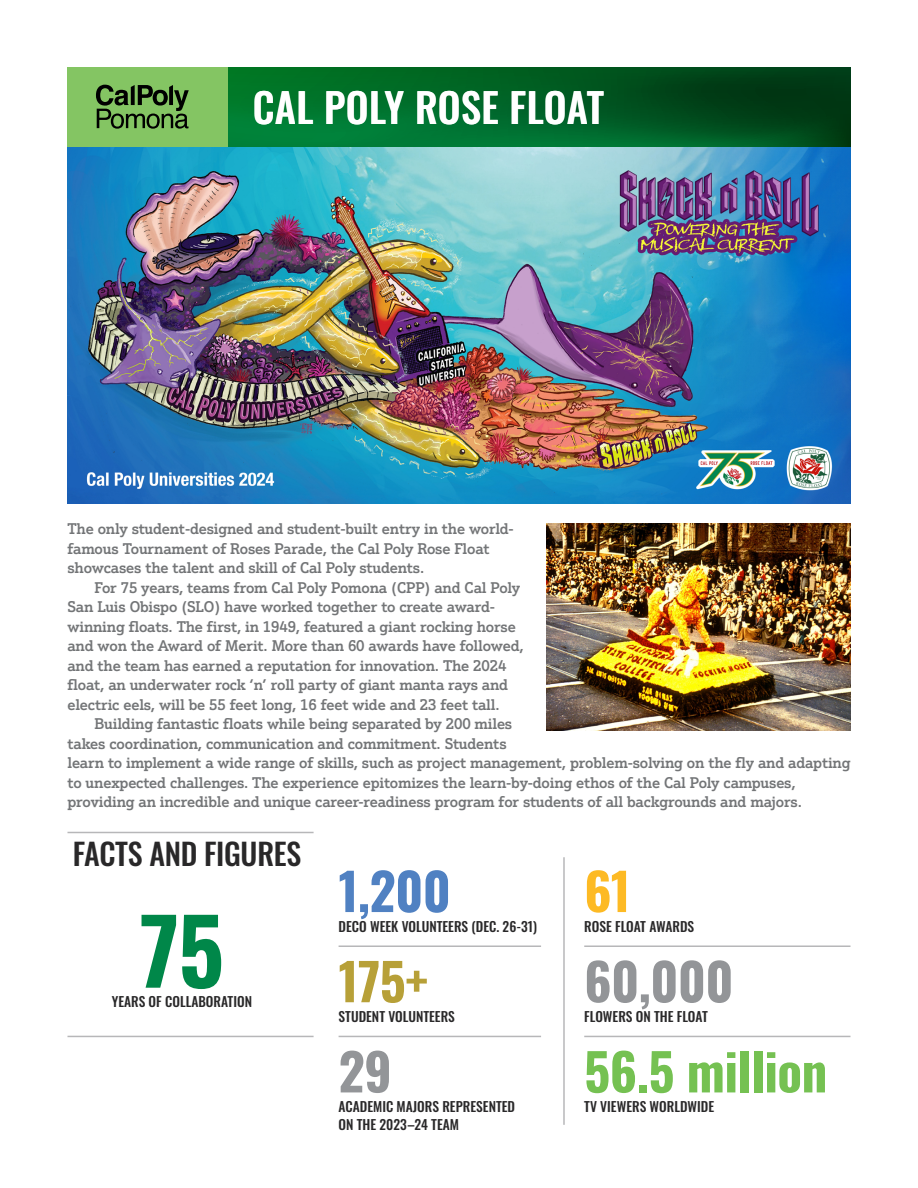
<style>
.page{position:relative;width:918px;height:1188px;background:#fff}
.page>*{position:absolute;margin:0;border:0;box-sizing:border-box;transform-origin:0 0}
.t1{font:700 90px "Oswald";color:#008749}
.t2{font:700 51px "Oswald";letter-spacing:-.01em;color:#75c152}
.t3{font:700 51px "Oswald";letter-spacing:-.01em;color:#939598}
.t4{font:700 51px "Oswald";color:#5081c2}
.t5{font:700 51px "Oswald";color:#b7a038}
.t6{font:700 51px "Oswald";color:#fdba24}
.t7{font:500 40.5px "Oswald";letter-spacing:.01em;color:#fff}
.t8{font:500 30px "Oswald";letter-spacing:-.01em;color:#292829}
.t9{font:500 15px/19.5px "Justus Pro";letter-spacing:-.01em;color:#737577}
.t10{font:500 13.5px/18px "Oswald";color:#292829}
</style>
<div class="page">
<svg style="left:228px;top:68px;width:622px;height:79px;background:#006025"></svg>
<div style="left:68px;top:68px;width:160px;height:79px;background:#84c563"></div>
<svg style="left:96px;top:85px;width:93px;height:44px"></svg>
<img style="left:68px;top:148px;width:782px;height:356px">
<hr style="left:68px;top:832px;width:246px;height:1px;background:#b7b7b9">
<hr style="left:68px;top:1036px;width:246px;height:1px;background:#b7b7b9">
<hr style="left:339px;top:946px;width:202px;height:1px;background:#b7b7b9">
<hr style="left:584px;top:946px;width:266px;height:1px;background:#b7b7b9">
<hr style="left:339px;top:1036px;width:202px;height:1px;background:#b7b7b9">
<hr style="left:584px;top:1036px;width:266px;height:1px;background:#b7b7b9">
<hr style="left:563px;top:857px;width:2px;height:268px;background:#b7b7b9">
<img style="left:546px;top:523px;width:304px;height:207px">
<h3 class="t7" style="left:253px;top:87px;width:353px">CAL POLY ROSE FLOAT</h3>
<p class="t9" style="left:68px;top:519px;width:448px">The only student-designed and student-built entry in the world&shy;famous Tournament of Roses Parade, the Cal Poly Rose Float showcases the talent and skill of Cal Poly students.</p>
<p class="t9" style="left:68px;top:577px;width:458px;text-indent:27px">For 75 years, teams from Cal Poly Pomona (CPP) and Cal Poly San Luis Obispo (SLO) have worked together to create award&shy;winning floats. The first, in 1949, featured a giant rocking horse and won the Award of Merit. More than 60 awards have followed, and the team has earned a reputation for innovation. The 2024 float, an underwater rock ‘n’ roll party of giant manta rays and electric eels, will be 55 feet long, 16 feet wide and 23 feet tall.</p>
<p class="t9" style="left:68px;top:714px;width:785px;text-indent:27px">Building fantastic floats while being separated by 200 miles<br>takes coordination, communication and commitment. Students<br>learn to implement a wide range of skills, such as project management, problem-solving on the fly and adapting to unexpected challenges. The experience epitomizes the learn-by-doing ethos of the Cal Poly campuses, providing an incredible and unique career-readiness program for students of all backgrounds and majors.</p>
<h3 class="t8" style="left:73px;top:838px;width:230px">FACTS AND FIGURES</h3>
<h2 class="t6" style="left:584px;top:865px;width:48px">61</h2>
<p class="t10" style="left:584px;top:918px;width:112px">ROSE FLOAT AWARDS</p>
<h2 class="t4" style="left:339px;top:865px;width:114px">1,200</h2>
<p class="t10" style="left:339px;top:918px;width:200px">DECO WEEK VOLUNTEERS (DEC. 26-31)</p>
<h1 class="t1" style="left:140px;top:904px;width:86px">75</h1>
<h2 class="t3" style="left:584px;top:955px;width:151px">60,000</h2>
<p class="t10" style="left:584px;top:1008px;width:125px">FLOWERS ON THE FLOAT</p>
<h2 class="t5" style="left:339px;top:955px;width:91px">175+</h2>
<p class="t10" style="left:339px;top:1008px;width:118px">STUDENT VOLUNTEERS</p>
<h2 class="t3" style="left:339px;top:1045px;width:55px">29</h2>
<p class="t10" style="left:339px;top:1098px;width:178px">ACADEMIC MAJORS REPRESENTED<br>ON THE 2023–24 TEAM</p>
<p class="t10" style="left:112px;top:994px;width:142px">YEARS OF COLLABORATION</p>
<h2 class="t2" style="left:584px;top:1045px;width:245px">56.5 million</h2>
<p class="t10" style="left:584px;top:1098px;width:131px">TV VIEWERS WORLDWIDE</p>
</div>
